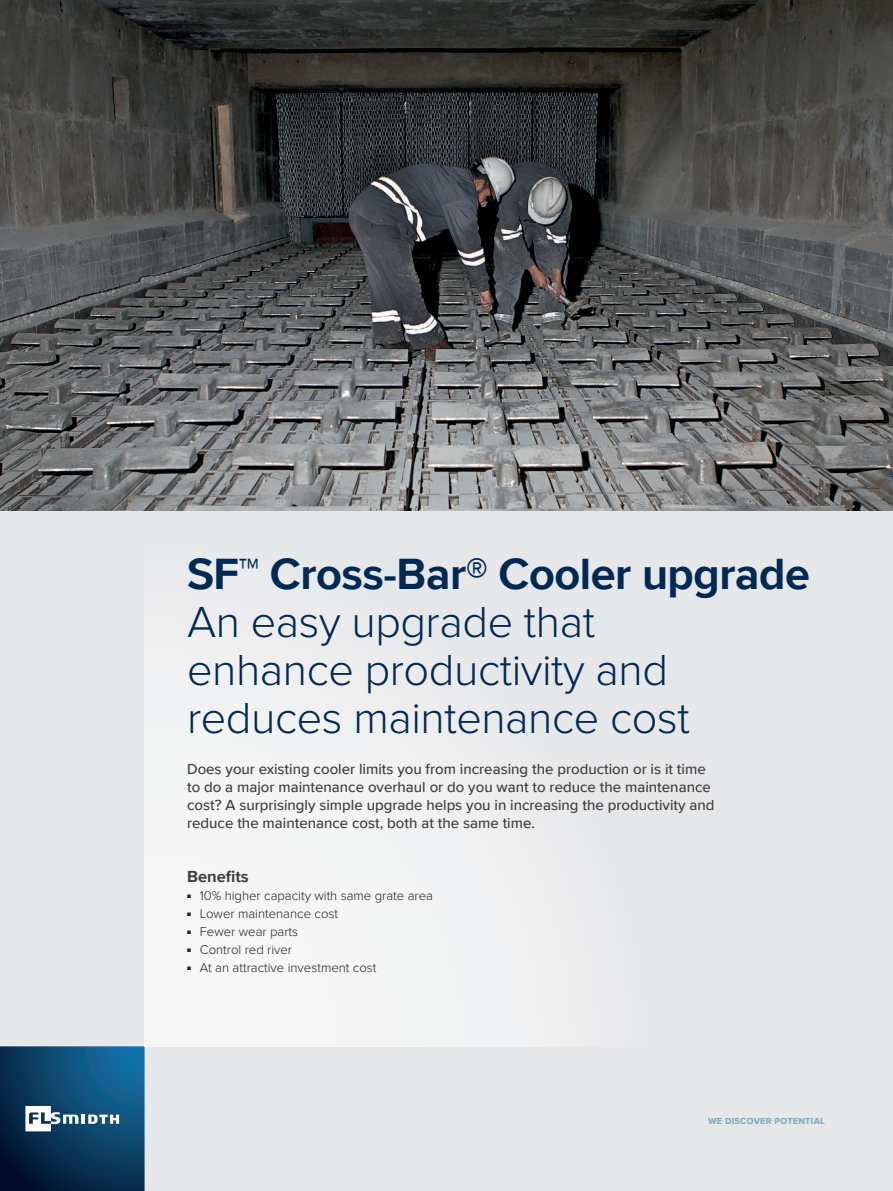
<style>
.page{position:relative;width:893px;height:1191px;background:#e6e7e9}
.page>*{position:absolute;margin:0;border:0;box-sizing:border-box;transform-origin:0 0}
.t1{font:300 45px/48px "Proxima Nova";letter-spacing:-.01em;color:#002954}
.t2{font:700 45px "Proxima Nova";letter-spacing:-.01em;color:#002954}
.t3{font:700 16.5px "Proxima Nova";color:#3e3e3f}
.t4{font:500 15px/18px "Proxima Nova";color:#3e3e3f}
.t5{font:300 13.2px "Proxima Nova";color:#231f20}
.t6{font:9px "Proxima Nova Extrabld";letter-spacing:.025em;color:#81adbc}
</style>
<div class="page">
<img style="left:0;top:0;width:893px;height:510px">
<svg style="left:0;top:1046px;width:145px;height:145px;background:#16466a"></svg>
<div style="left:145px;top:684px;width:362px;height:362px;background:#f3f4f4"></div>
<h1 class="t2" style="left:187px;top:540px;width:624px">SF™ Cross-Bar® Cooler upgrade</h1>
<h1 class="t1" style="left:187px;top:598px;width:504px">An easy upgrade that enhance productivity and reduces maintenance cost</h1>
<p class="t4" style="left:187px;top:759px;width:529px">Does your existing cooler limits you from increasing the production or is it time to do a major maintenance overhaul or do you want to reduce the maintenance cost? A surprisingly simple upgrade helps you in increasing the productivity and reduce the maintenance cost, both at the same time.</p>
<p class="t3" style="left:187px;top:864px;width:63px">Benefits</p>
<p class="t5" style="left:187px;top:888px;width:247px"><sup>■</sup> 10% higher capacity with same grate area</p>
<p class="t5" style="left:187px;top:906px;width:153px"><sup>■</sup> Lower maintenance cost</p>
<p class="t5" style="left:187px;top:924px;width:113px"><sup>■</sup> Fewer wear parts</p>
<p class="t5" style="left:187px;top:942px;width:107px"><sup>■</sup> Control red river</p>
<p class="t5" style="left:187px;top:960px;width:191px"><sup>■</sup> At an attractive investment cost</p>
<p class="t6" style="left:708px;top:1114px;width:118px">WE DISCOVER POTENTIAL</p>
</div>
